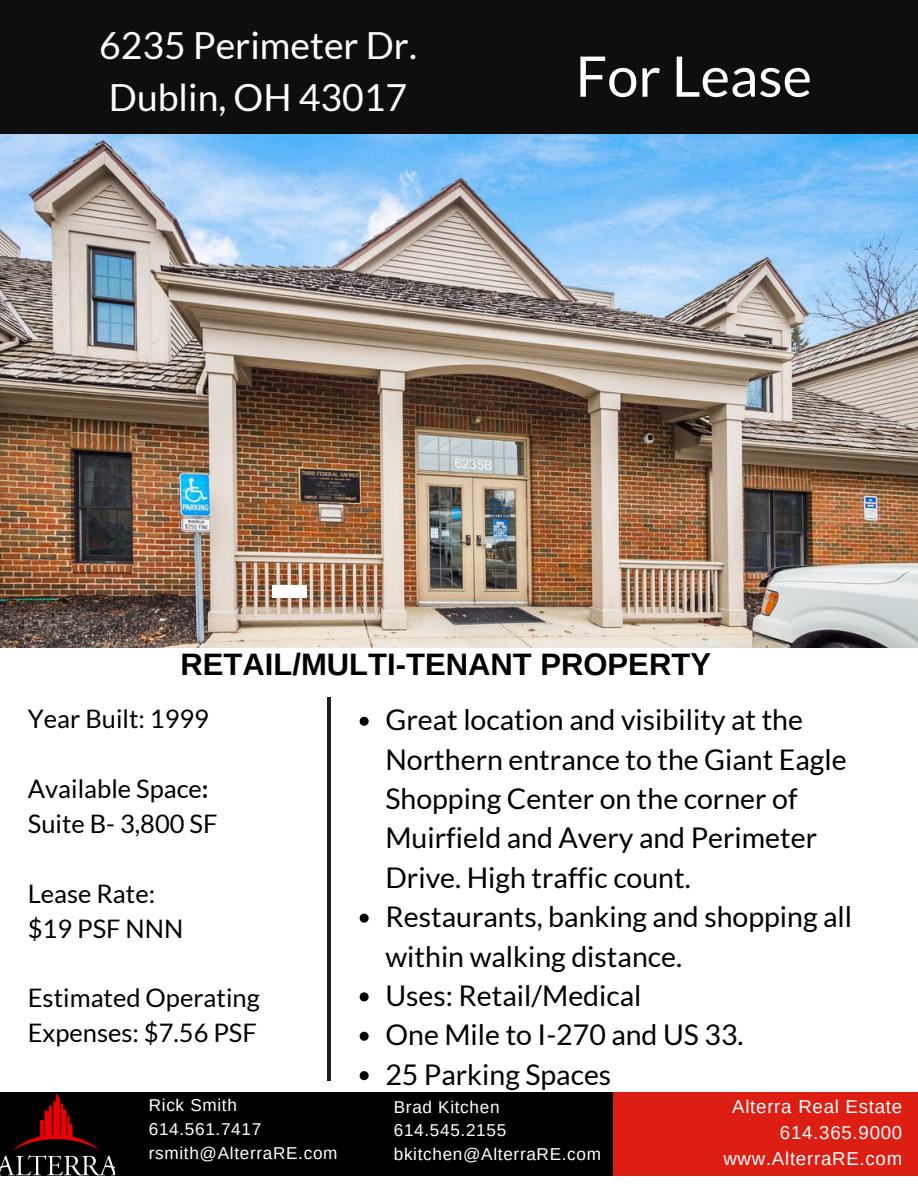
<style>
.page{position:relative;width:918px;height:1188px;background:#fff}
.page>*{position:absolute;margin:0;border:0;box-sizing:border-box;transform-origin:0 0}
.t1{font:55.95px "Lato";color:#fff}
.t2{font:37.35px "Lato";color:#fff}
.t3{font:700 31.05px "Arimo";color:#000}
.t4{font:28.5px/39.3px "Lato";color:#000}
.t5{font:25.5px/34.8px "Lato";color:#000}
.t6{font:18.75px "Arimo";letter-spacing:.04em;color:#fff}
.t7{font:17.1px "Arimo";letter-spacing:.04em;color:#fff}
.s1{font-weight:700}
</style>
<div class="page">
<img style="left:0;top:133px;width:918px;height:515px">
<div style="left:0;top:0;width:918px;height:133px;background:#0e0e0e"></div>
<div style="left:0;top:1092px;width:615px;height:83px;background:#000"></div>
<div style="left:613px;top:1092px;width:305px;height:83px;background:#dd1f13"></div>
<hr style="left:327px;top:697px;width:4px;height:383px;background:#1e1e1e">
<div style="left:272px;top:585px;width:35px;height:13px;background:#fff"></div>
<img style="left:0;top:1094px;width:115px;height:81px">
<svg style="left:360px;top:717px;width:9px;height:9px"></svg>
<svg style="left:360px;top:914px;width:9px;height:9px"></svg>
<svg style="left:360px;top:992px;width:9px;height:9px"></svg>
<svg style="left:360px;top:1032px;width:9px;height:9px"></svg>
<svg style="left:360px;top:1071px;width:9px;height:9px"></svg>
<p class="t2" style="left:99px;top:22px;width:319px">6235 Perimeter Dr.</p>
<p class="t2" style="left:109px;top:74px;width:300px">Dublin, OH 43017</p>
<p class="t1" style="left:576px;top:41px;width:238px">For Lease</p>
<p class="t3" style="left:180px;top:647px;width:532px">RETAIL/MULTI-TENANT PROPERTY</p>
<p class="t5" style="left:28px;top:701px;width:183px">Year Built: 1999</p>
<p class="t4" style="left:385px;top:700px;width:463px">Great location and visibility at the Northern entrance to the Giant Eagle Shopping Center on the corner of Muirfield and Avery and Perimeter Drive. High traffic count.</p>
<p class="t4" style="left:385px;top:896px;width:468px">Restaurants, banking and shopping all within walking distance.</p>
<p class="t4" style="left:385px;top:975px;width:258px">Uses: Retail/Medical</p>
<p class="t4" style="left:385px;top:1015px;width:360px">One Mile to I-270 and US 33.</p>
<p class="t4" style="left:385px;top:1054px;width:227px">25 Parking Spaces</p>
<p class="t5" style="left:28px;top:771px;width:182px">Available Space<span class="s1">:</span></p>
<p class="t5" style="left:28px;top:806px;width:191px">Suite B- 3,800 SF</p>
<p class="t5" style="left:28px;top:875px;width:129px">Lease Rate:</p>
<p class="t5" style="left:28px;top:910px;width:157px">$19 PSF NNN</p>
<p class="t5" style="left:28px;top:980px;width:233px">Estimated Operating<br>Expenses: $7.56 PSF</p>
<p class="t7" style="left:149px;top:1096px;width:90px">Rick Smith</p>
<p class="t7" style="left:149px;top:1120px;width:114px">614.561.7417</p>
<p class="t7" style="left:149px;top:1143px;width:190px">rsmith@AlterraRE.com</p>
<p class="t7" style="left:394px;top:1097px;width:107px">Brad Kitchen</p>
<p class="t7" style="left:394px;top:1121px;width:114px">614.545.2155</p>
<p class="t7" style="left:394px;top:1145px;width:209px">bkitchen@AlterraRE.com</p>
<p class="t6" style="left:732px;top:1096px;width:172px">Alterra Real Estate</p>
<p class="t6" style="left:780px;top:1122px;width:124px">614.365.9000</p>
<p class="t6" style="left:723px;top:1148px;width:180px">www.AlterraRE.com</p>
</div>
